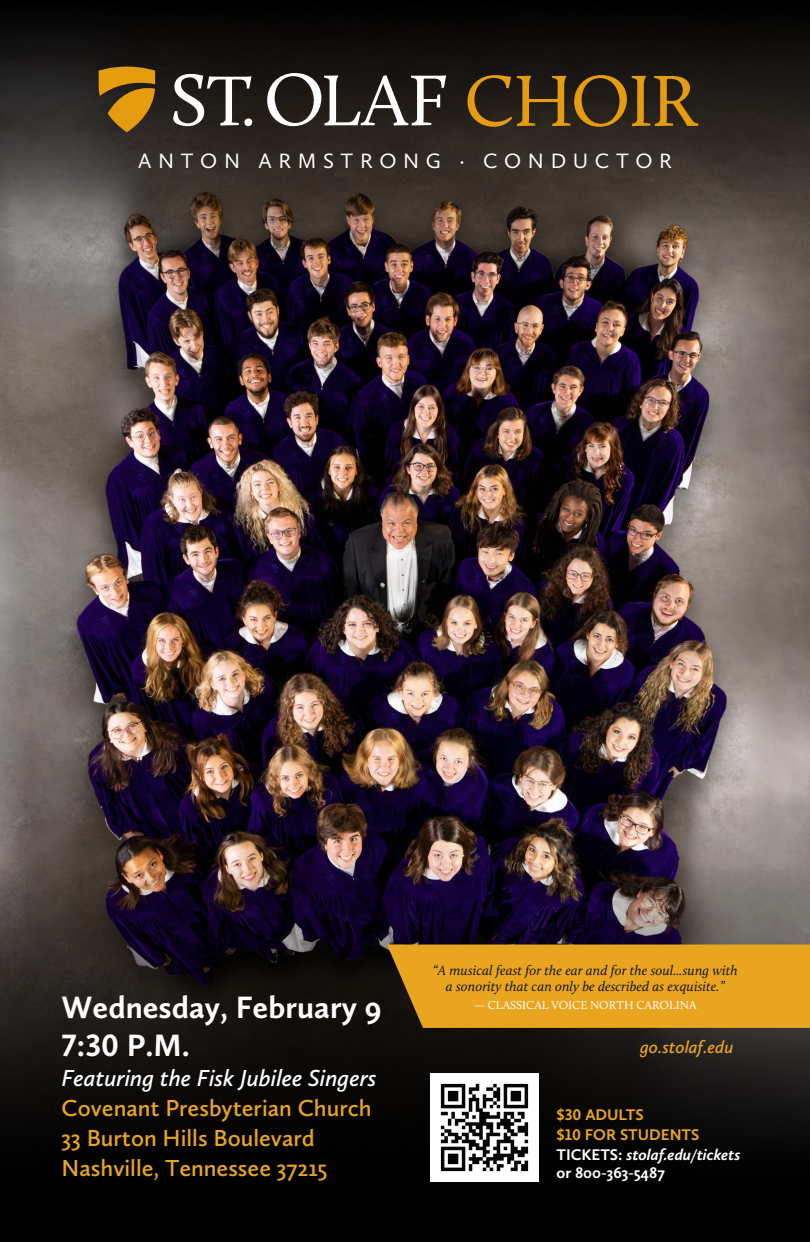
<style>
.page{position:relative;width:810px;height:1242px;background:#fff}
.page>*{position:absolute;margin:0;border:0;box-sizing:border-box;transform-origin:0 0}
.t1{font:700 32px/38.4px "Calluna Sans";color:#fff}
.t2{font:600 24px/30px "Calluna Sans";color:#eaa520}
.t3{font:italic 600 24px "Calluna Sans";color:#fff}
.t4{font:21.5px "Calluna Sans";letter-spacing:.31em;color:#fff}
.t5{font:italic 600 18px "Calluna Sans";color:#eaa520}
.t6{font:700 16px/20px "Calluna Sans";color:#eaa520}
.t7{font:700 16px "Calluna Sans";color:#fff}
.t8{font:italic 14px/16.8px "Calluna";letter-spacing:.005em;color:#131516;text-align:center}
.t9{font:12px "Calluna";color:#fff}
.s1{font-style:italic}
.s2{color:#fff}
.s3{font-style:italic;color:#fff}
</style>
<div class="page">
<img style="left:0;top:243px;width:810px;height:621px">
<svg style="left:0;top:864px;width:810px;height:378px;background:#171316"></svg>
<svg style="left:0;top:0;width:810px;height:243px;background:#2f2823"></svg>
<svg style="left:99px;top:67px;width:56px;height:65px;background:#9c6d15"></svg>
<svg style="left:173px;top:74px;width:78px;height:52px"></svg>
<svg style="left:267px;top:73px;width:179px;height:53px"></svg>
<div style="left:244px;top:118px;width:8px;height:8px;background:#fff;border-radius:50%"></div>
<svg style="left:468px;top:75px;width:230px;height:52px;background:#5a4115"></svg>
<img style="left:431px;top:1074px;width:108px;height:108px">
<div style="left:387px;top:945px;width:423px;height:83px;background:#eaa520"></div>
<h3 class="t4" style="left:138px;top:148px;width:535px">ANTON ARMSTRONG · CONDUCTOR</h3>
<p class="t8" style="left:433px;top:961px;width:306px">“A musical feast for the ear and for the soul...sung with a sonority that can only be described as exquisite.”</p>
<p class="t9" style="left:474px;top:998px;width:224px"><span class="s1">—</span> CLASSICAL VOICE NORTH CAROLINA</p>
<h1 class="t1" style="left:62px;top:987px;width:321px">Wednesday, February 9<br>7:30 P.M.</h1>
<h2 class="t3" style="left:62px;top:1063px;width:317px">Featuring the Fisk Jubilee Singers</h2>
<h2 class="t2" style="left:62px;top:1092px;width:311px">Covenant Presbyterian Church<br>33 Burton Hills Boulevard<br>Nashville, Tennessee 37215</h2>
<p class="t6" style="left:556px;top:1104px;width:185px">$30 ADULTS<br>$10 FOR STUDENTS<br><span class="s2">TICKETS:</span> <span class="s3">stolaf.edu/tickets</span></p>
<p class="t5" style="left:640px;top:1035px;width:95px">go.stolaf.edu</p>
<p class="t7" style="left:556px;top:1163px;width:110px">or 800-363-5487</p>
</div>
